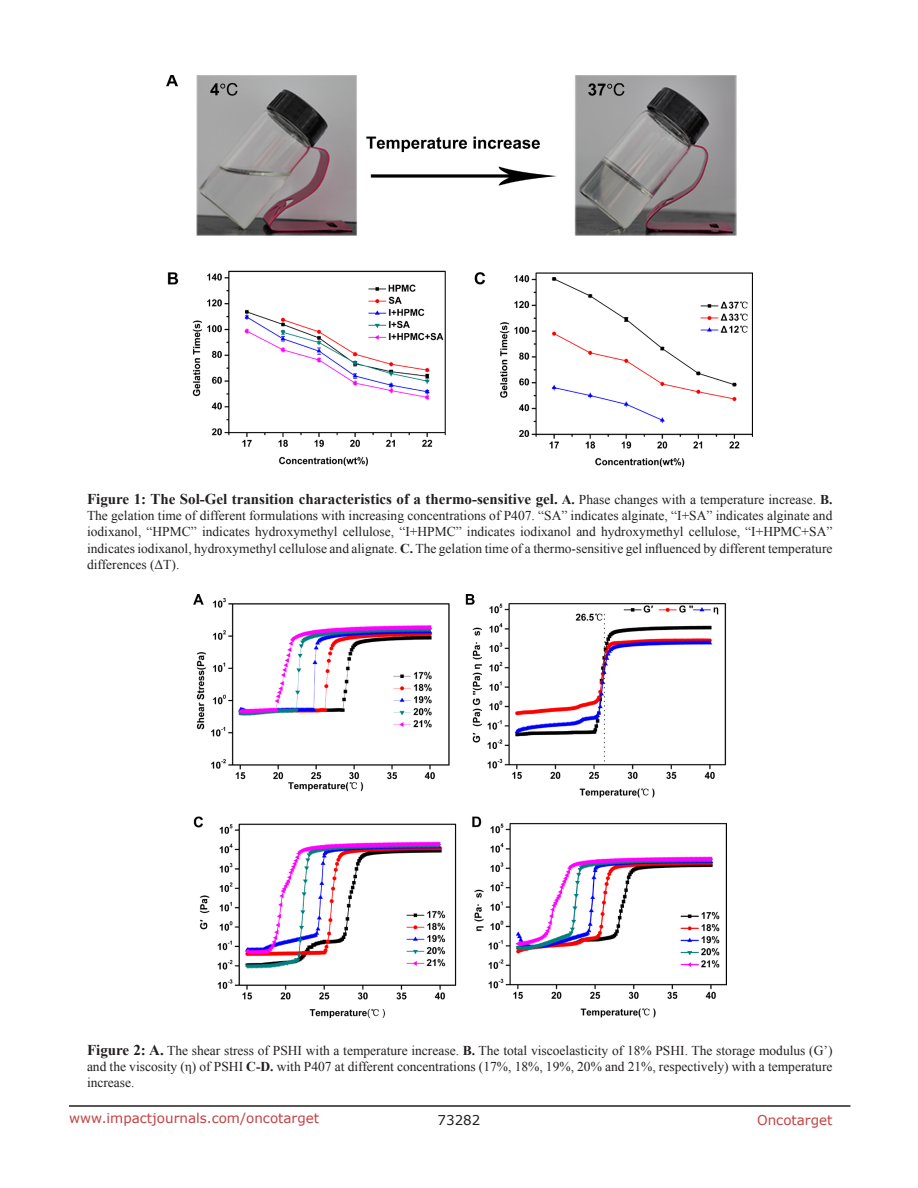
<style>
.page{position:relative;width:918px;height:1188px;background:#fff}
.page>*{position:absolute;margin:0;border:0;box-sizing:border-box;transform-origin:0 0}
.figuretext{font:700 15px "Times New Roman";color:#231f20}
.figuretext-2{font:13.5px/16.2px "Times New Roman";color:#231f20;text-align:justify}
.t1{font:13.5px "Verdana";color:#c24141}
.t2{font:13.5px "Verdana";color:#231f20}
.s1{font-size:13.5px}
.s2{font-weight:400;font-size:13.5px}
.s3{font-weight:700}
.s4{font-weight:700;font-size:15px}
</style>
<div class="page">
<hr style="left:69px;top:1105px;width:781px;height:2px;background:#231f20">
<img style="left:167px;top:75px;width:586px;height:392px">
<img style="left:193px;top:594px;width:533px;height:423px">
<p class="figuretext" style="left:87px;top:489px;width:747px">Figure 1: The Sol-Gel transition characteristics of a thermo-sensitive gel. <span class="s1">A.</span> <span class="s2">Phase changes with a temperature increase.</span> <span class="s1">B.</span></p>
<p class="figuretext-2" style="left:87px;top:507px;width:747px">The gelation time of different formulations with increasing concentrations of P407. “SA” indicates alginate, “I+SA” indicates alginate and iodixanol, “HPMC” indicates hydroxymethyl cellulose, “I+HPMC” indicates iodixanol and hydroxymethyl cellulose, “I+HPMC+SA” indicates iodixanol, hydroxymethyl cellulose and alignate. <span class="s3">C.</span> The gelation time of a thermo-sensitive gel influenced by different temperature differences (ΔT).</p>
<p class="figuretext-2" style="left:87px;top:1042px;width:747px"><span class="s4">Figure 2: A.</span> The shear stress of PSHI with a temperature increase. <span class="s3">B.</span> The total viscoelasticity of 18% PSHI. The storage modulus (G’) and the viscosity (η) of PSHI <span class="s3">C-D.</span> with P407 at different concentrations (17%, 18%, 19%, 20% and 21%, respectively) with a temperature increase.</p>
<p class="t1" style="left:69px;top:1109px;width:252px">www.impactjournals.com/oncotarget</p>
<p class="t2" style="left:438px;top:1111px;width:44px">73282</p>
<p class="t1" style="left:757px;top:1111px;width:77px">Oncotarget</p>
</div>
